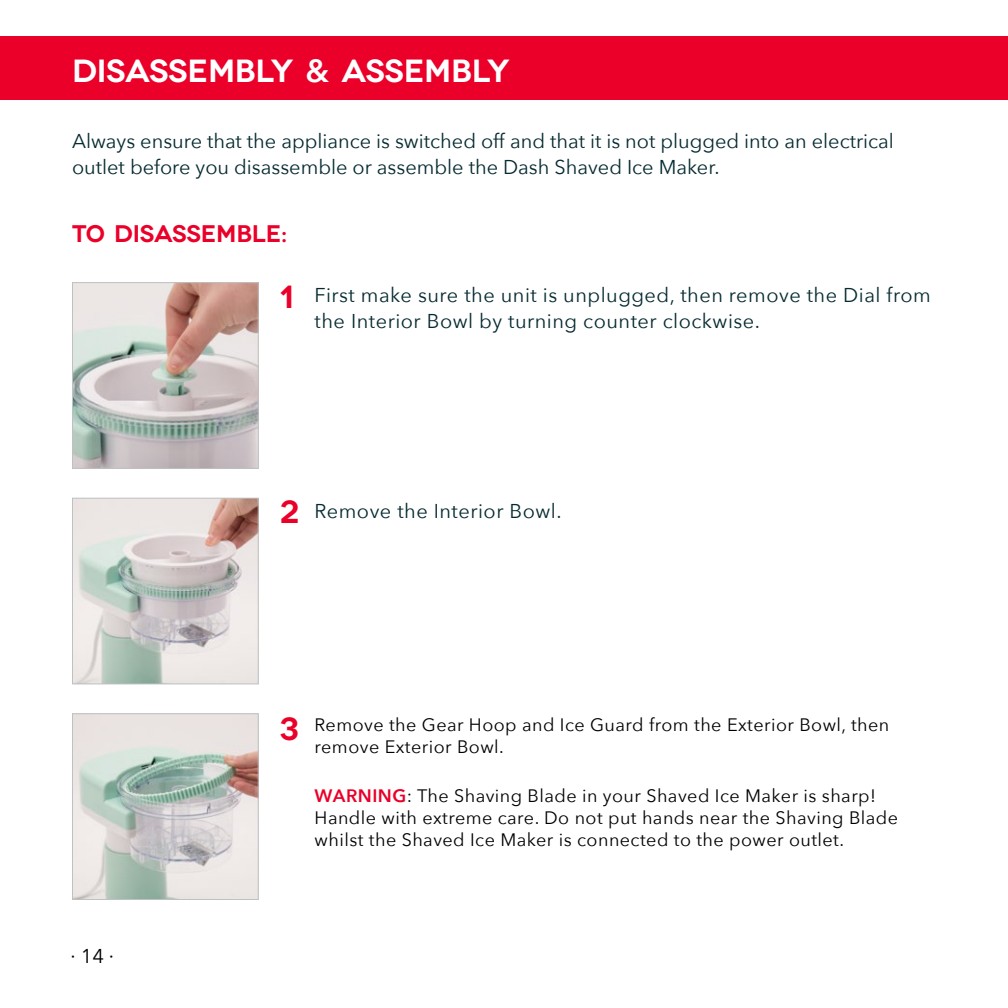
<style>
.page{position:relative;width:1008px;height:1008px;background:#fff}
.page>*{position:absolute;margin:0;border:0;box-sizing:border-box;transform-origin:0 0}
.t1{font:600 32px "Novecentowide";letter-spacing:-.01em;color:#fff}
.t2{font:600 32px "Novecentowide";color:#ea0029}
.t3{font:600 24px "Novecentowide";letter-spacing:-.01em;color:#ea0029}
.t4{font:20px/26px "Avenir Next";color:#052a30}
.t5{font:20px/26px "Avenir Next";letter-spacing:.025em;color:#052a30}
.t6{font:20px "Avenir Next";color:#000}
.t7{font:18px/22px "Avenir Next";letter-spacing:.025em;color:#000}
.s1{font-family:"Avenir Next"}
.s2{font-weight:600;color:#ea0029}
</style>
<div class="page">
<div style="left:0;top:36px;width:1008px;height:63px;background:#ea0029"></div>
<img style="left:74px;top:500px;width:183px;height:182px">
<div style="left:72px;top:498px;width:187px;height:186px;border:1px solid #bec0c2"></div>
<img style="left:74px;top:284px;width:183px;height:183px">
<div style="left:72px;top:282px;width:187px;height:187px;border:1px solid #bec0c2"></div>
<img style="left:74px;top:715px;width:183px;height:183px">
<div style="left:72px;top:713px;width:187px;height:187px;border:1px solid #bec0c2"></div>
<h1 class="t1" style="left:72px;top:51px;width:439px">DISASSEMBLY <span class="s1">&amp;</span> ASSEMBLY</h1>
<p class="t4" style="left:72px;top:127px;width:823px">Always ensure that the appliance is switched off and that it is not plugged into an electrical outlet before you disassemble or assemble the Dash Shaved Ice Maker.</p>
<h2 class="t3" style="left:72px;top:220px;width:217px">TO DISASSEMBLE:</h2>
<h1 class="t2" style="left:279px;top:277px;width:16px">1</h1>
<p class="t5" style="left:315px;top:281px;width:618px">First make sure the unit is unplugged, then remove the Dial from the Interior Bowl by turning counter clockwise.</p>
<h1 class="t2" style="left:279px;top:493px;width:22px">2</h1>
<p class="t5" style="left:315px;top:497px;width:249px">Remove the Interior Bowl.</p>
<p class="t6" style="left:71px;top:939px;width:45px">∙ 14 ∙</p>
<h1 class="t2" style="left:279px;top:710px;width:21px">3</h1>
<p class="t7" style="left:315px;top:713px;width:576px">Remove the Gear Hoop and Ice Guard from the Exterior Bowl, then remove Exterior Bowl.</p>
<p class="t7" style="left:315px;top:784px;width:585px"><span class="s2">WARNING</span>: The Shaving Blade in your Shaved Ice Maker is sharp!<br>Handle with extreme care. Do not put hands near the Shaving Blade whilst the Shaved Ice Maker is connected to the power outlet.</p>
</div>
